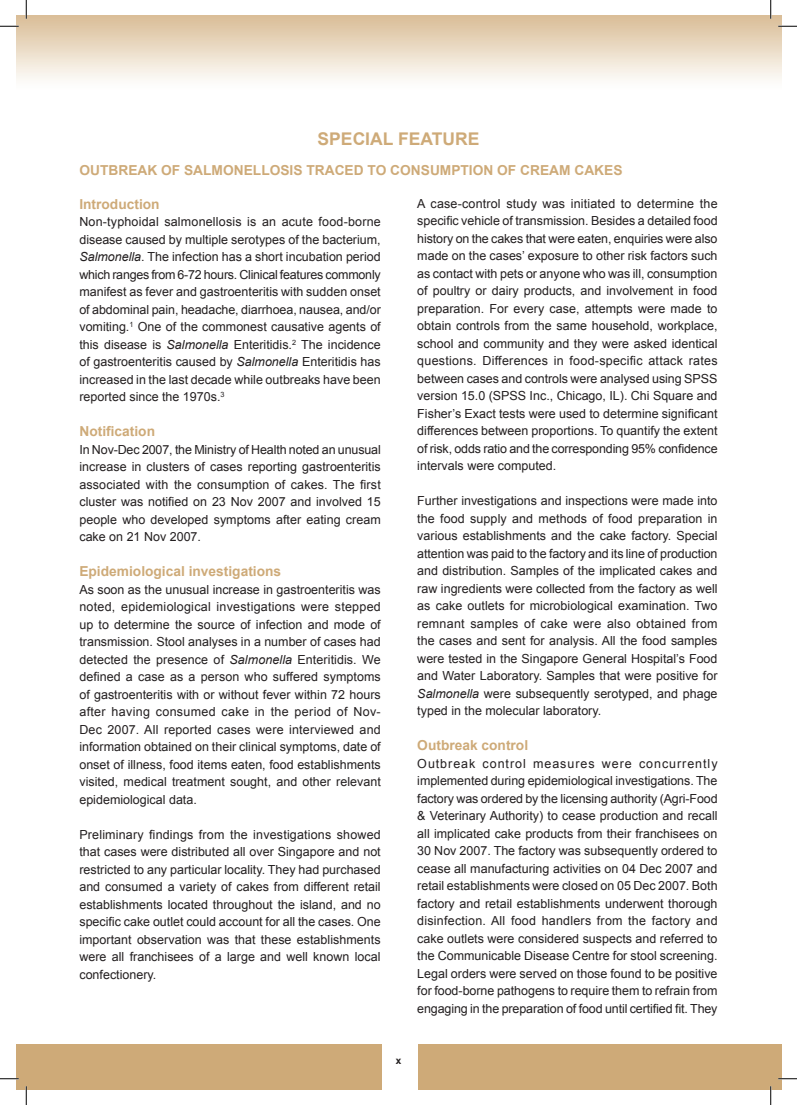
<style>
.page{position:relative;width:797px;height:1105px;background:#fff}
.page>*{position:absolute;margin:0;border:0;box-sizing:border-box;transform-origin:0 0}
.t1{font:700 17.5px "Arial";color:#ceaa78}
.t2{font:700 13.75px "Arial";color:#ceaa78}
.t3{font:12.5px/17.5px "Arial";color:#231f20;text-align:justify}
.t4{font:700 10px "Arial";color:#231f20}
.s1{font-style:italic}
</style>
<div class="page">
<div style="left:16px;top:1044px;width:754px;height:45px;background:#ceaa78"></div>
<div style="left:382px;top:1035px;width:35px;height:54px;background:#fff"></div>
<div style="left:770px;top:1044px;width:11px;height:45px;background:#ceaa78"></div>
<svg style="left:0;top:25px;width:19px;height:2px"></svg>
<svg style="left:778px;top:25px;width:19px;height:2px"></svg>
<svg style="left:0;top:1078px;width:19px;height:1px"></svg>
<svg style="left:778px;top:1078px;width:19px;height:1px"></svg>
<svg style="left:25px;top:0;width:2px;height:19px"></svg>
<svg style="left:25px;top:1086px;width:2px;height:19px"></svg>
<svg style="left:770px;top:0;width:1px;height:19px"></svg>
<svg style="left:770px;top:1086px;width:1px;height:19px"></svg>
<h1 class="t1" style="left:317px;top:129px;width:163px">SPECIAL FEATURE</h1>
<p class="t2" style="left:79px;top:162px;width:544px">OUTBREAK OF SALMONELLOSIS TRACED TO CONSUMPTION OF CREAM CAKES</p>
<p class="t2" style="left:79px;top:196px;width:82px">Introduction</p>
<p class="t3" style="left:79px;top:213px;width:303px">Non-typhoidal salmonellosis is an acute food-borne disease caused by multiple serotypes of the bacterium, <span class="s1">Salmonella</span>. The infection has a short incubation period which ranges from 6-72 hours. Clinical features commonly manifest as fever and gastroenteritis with sudden onset of abdominal pain, headache, diarrhoea, nausea, and/or vomiting.<sup>1</sup> One of the commonest causative agents of this disease is <span class="s1">Salmonella</span> Enteritidis.<sup>2</sup> The incidence of gastroenteritis caused by <span class="s1">Salmonella</span> Enteritidis has increased in the last decade while outbreaks have been reported since the 1970s.<sup>3</sup></p>
<p class="t2" style="left:79px;top:424px;width:77px">Notification</p>
<p class="t3" style="left:79px;top:440px;width:303px">In Nov-Dec 2007, the Ministry of Health noted an unusual increase in clusters of cases reporting gastroenteritis associated with the consumption of cakes. The first cluster was notified on 23 Nov 2007 and involved 15 people who developed symptoms after eating cream cake on 21 Nov 2007.</p>
<p class="t2" style="left:79px;top:564px;width:203px">Epidemiological investigations</p>
<p class="t3" style="left:79px;top:580px;width:303px">As soon as the unusual increase in gastroenteritis was noted, epidemiological investigations were stepped up to determine the source of infection and mode of transmission. Stool analyses in a number of cases had detected the presence of <span class="s1">Salmonella</span> Enteritidis. We defined a case as a person who suffered symptoms of gastroenteritis with or without fever within 72 hours after having consumed cake in the period of Nov-Dec 2007. All reported cases were interviewed and information obtained on their clinical symptoms, date of onset of illness, food items eaten, food establishments visited, medical treatment sought, and other relevant epidemiological data.</p>
<p class="t3" style="left:79px;top:825px;width:303px">Preliminary findings from the investigations showed that cases were distributed all over Singapore and not restricted to any particular locality. They had purchased and consumed a variety of cakes from different retail establishments located throughout the island, and no specific cake outlet could account for all the cases. One important observation was that these establishments were all franchisees of a large and well known local confectionery.</p>
<p class="t3" style="left:417px;top:195px;width:302px">A case-control study was initiated to determine the specific vehicle of transmission. Besides a detailed food history on the cakes that were eaten, enquiries were also made on the cases’ exposure to other risk factors such as contact with pets or anyone who was ill, consumption of poultry or dairy products, and involvement in food preparation. For every case, attempts were made to obtain controls from the same household, workplace, school and community and they were asked identical questions. Differences in food-specific attack rates between cases and controls were analysed using SPSS version 15.0 (SPSS Inc., Chicago, IL). Chi Square and Fisher’s Exact tests were used to determine significant differences between proportions. To quantify the extent of risk, odds ratio and the corresponding 95% confidence intervals were computed.</p>
<p class="t3" style="left:417px;top:492px;width:302px">Further investigations and inspections were made into the food supply and methods of food preparation in various establishments and the cake factory. Special attention was paid to the factory and its line of production and distribution. Samples of the implicated cakes and raw ingredients were collected from the factory as well as cake outlets for microbiological examination. Two remnant samples of cake were also obtained from the cases and sent for analysis. All the food samples were tested in the Singapore General Hospital’s Food and Water Laboratory. Samples that were positive for <span class="s1">Salmonella</span> were subsequently serotyped, and phage typed in the molecular laboratory.</p>
<p class="t2" style="left:417px;top:738px;width:112px">Outbreak control</p>
<p class="t3" style="left:417px;top:755px;width:302px">Outbreak control measures were concurrently implemented during epidemiological investigations. The factory was ordered by the licensing authority (Agri-Food &amp; Veterinary Authority) to cease production and recall all implicated cake products from their franchisees on 30 Nov 2007. The factory was subsequently ordered to cease all manufacturing activities on 04 Dec 2007 and retail establishments were closed on 05 Dec 2007. Both factory and retail establishments underwent thorough disinfection. All food handlers from the factory and cake outlets were considered suspects and referred to the Communicable Disease Centre for stool screening.<br>Legal orders were served on those found to be positive for food-borne pathogens to require them to refrain from engaging in the preparation of food until certified fit. They</p>
<p class="t4" style="left:396px;top:1055px;width:7px">x</p>
</div>
